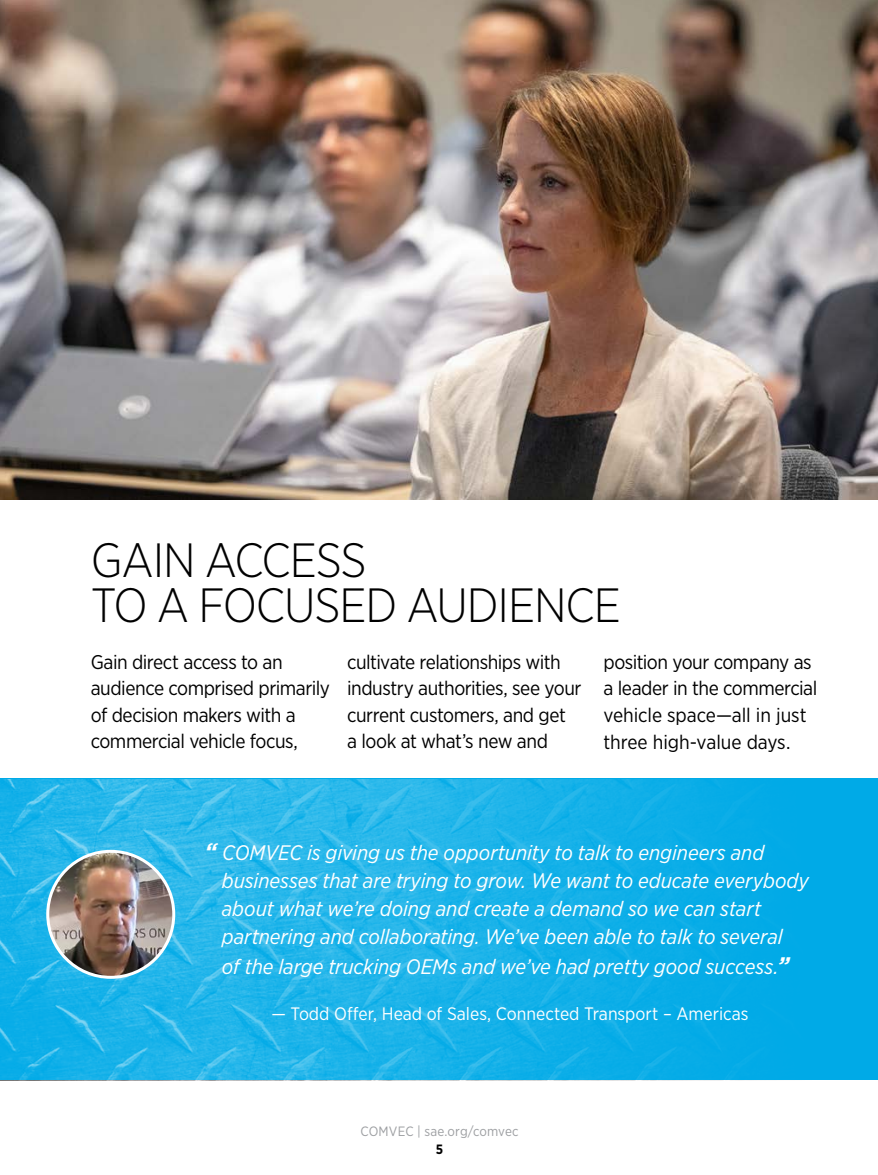
<style>
.page{position:relative;width:878px;height:1175px;background:#fff}
.page>*{position:absolute;margin:0;border:0;box-sizing:border-box;transform-origin:0 0}
.t1{font:300 48px/45px "Gotham Narrow";letter-spacing:-.025em;color:#000}
.t2{font:italic 21px/28px "Gotham Narrow";letter-spacing:-.005em;color:#fff}
.t3{font:19.8px/26.4px "Gotham Narrow";letter-spacing:-.025em;color:#000}
.t4{font:18px "Gotham Narrow";color:#fff}
.t5{font:13.5px "Gotham Narrow";letter-spacing:.01em;color:#9d9fa2}
.t6{font:700 13.5px "Gotham Narrow";color:#000}
.s1{font-weight:700;font-size:22.5px}
</style>
<div class="page">
<img style="left:0;top:779px;width:878px;height:301px">
<img style="left:0;top:0;width:878px;height:500px">
<img style="left:48px;top:851px;width:126px;height:126px;border-radius:63px">
<div style="left:46px;top:849px;width:129px;height:129px;border:3px solid #fff;border-radius:50%"></div>
<h1 class="t1" style="left:91px;top:536px;width:531px">GAIN ACCESS<br>TO A FOCUSED AUDIENCE</h1>
<p class="t3" style="left:91px;top:648px;width:241px">Gain direct access to an audience comprised primarily of decision makers with a commercial vehicle focus,</p>
<p class="t3" style="left:347px;top:648px;width:236px">cultivate relationships with industry authorities, see your current customers, and get<br>a look at what’s new and</p>
<p class="t3" style="left:603px;top:648px;width:215px">position your company as a leader in the commercial vehicle space—all in just three high-value days.</p>
<p class="t2" style="left:222px;top:838px;width:588px;text-indent:-17px"><span class="s1">“</span> COMVEC is giving us the opportunity to talk to engineers and businesses that are trying to grow. We want to educate everybody about what we’re doing and create a demand so we can start partnering and collaborating. We’ve been able to talk to several</p>
<p class="t2" style="left:222px;top:952px;width:569px">of the large trucking OEMs and we’ve had pretty good success.<span class="s1">”</span></p>
<p class="t4" style="left:271px;top:1002px;width:478px">— Todd Offer, Head of Sales, Connected Transport – Americas</p>
<p class="t5" style="left:360px;top:1122px;width:159px">COMVEC | sae.org/comvec</p>
<p class="t6" style="left:436px;top:1140px;width:9px">5</p>
</div>
